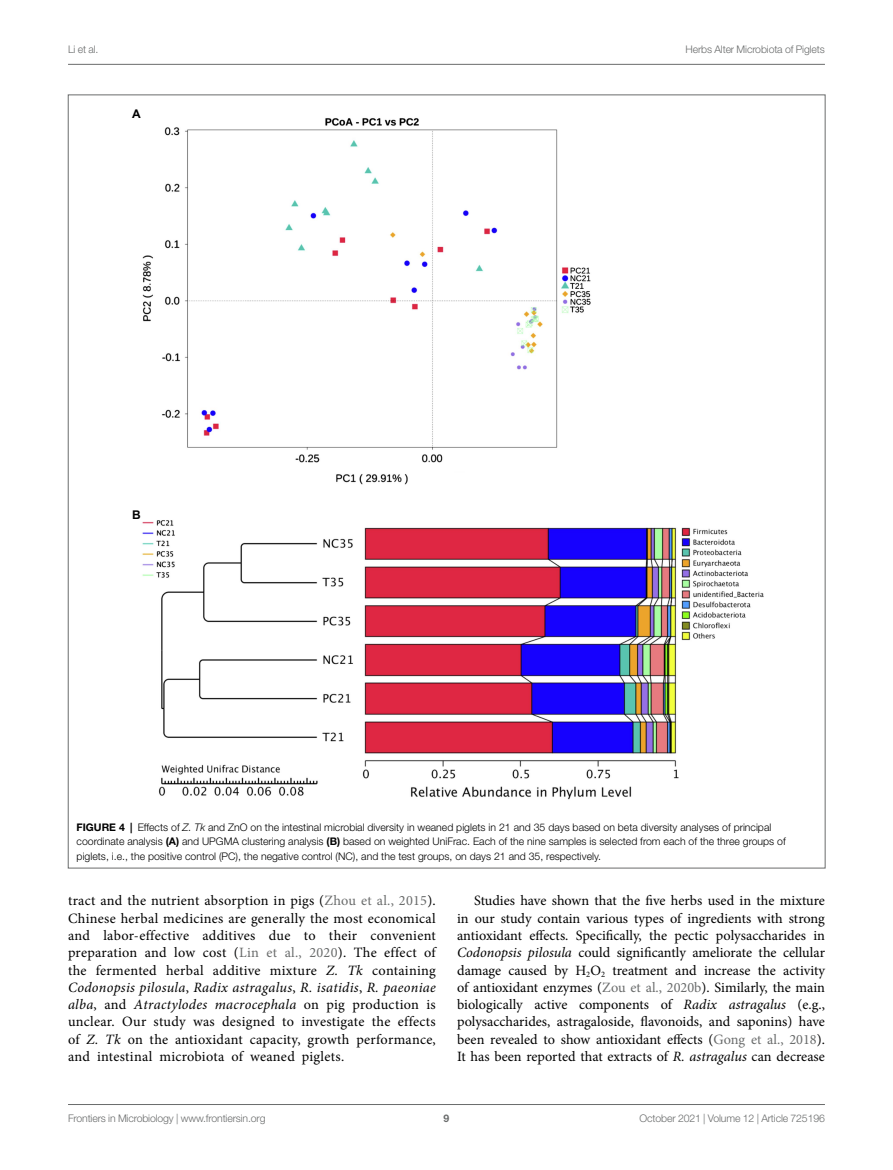
<style>
.page{position:relative;width:893px;height:1170px;background:#fff}
.page>*{position:absolute;margin:0;border:0;box-sizing:border-box;transform-origin:0 0}
.TEXT{font:14.25px/17.2px "Minion Pro";color:#000;text-align:justify}
.TEXT_FLUSH{font:14.25px/17.2px "Minion Pro";letter-spacing:.02em;color:#000;text-align:justify}
.t1{font:700 12px "Arial";color:#000}
.FIG_LEG{font:300 10.5px/14.2px "Helvetica Neue LT Std";color:#000}
.t2{font:300 10.5px "Helvetica Neue LT Std";letter-spacing:-.015em;color:#6a6c6c}
.t3{font:700 10.5px "Helvetica Neue LT Std";color:#6a6c6c}
.s1{font-weight:700}
.s2{font-style:italic}
.s3{color:#6a6c6c}
</style>
<div class="page">
<hr style="left:68px;top:64px;width:757px;height:1px;background:#6a6c6c">
<hr style="left:68px;top:1104px;width:757px;height:1px;background:#6a6c6c">
<img style="left:142px;top:118px;width:622px;height:682px">
<p class="t2" style="left:68px;top:42px;width:32px">Li et al.</p>
<p class="t2" style="left:685px;top:42px;width:141px">Herbs Alter Microbiota of Piglets</p>
<p class="t1" style="left:132px;top:105px;width:10px">A</p>
<p class="t1" style="left:132px;top:506px;width:10px">B</p>
<p class="FIG_LEG" style="left:77px;top:820px;width:711px"><span class="s1">FIGURE 4 |</span> Effects of <span class="s2">Z. Tk</span> and ZnO on the intestinal microbial diversity in weaned piglets in 21 and 35 days based on beta diversity analyses of principal coordinate analysis <span class="s1">(A)</span> and UPGMA clustering analysis <span class="s1">(B)</span> based on weighted UniFrac. Each of the nine samples is selected from each of the three groups of piglets, i.e., the positive control (PC), the negative control (NC), and the test groups, on days 21 and 35, respectively.</p>
<p class="TEXT_FLUSH" style="left:68px;top:892px;width:369px">tract and the nutrient absorption in pigs (<span class="s3">Zhou et al., 2015</span>).<br>Chinese herbal medicines are generally the most economical and labor-effective additives due to their convenient preparation and low cost (<span class="s3">Lin et al., 2020</span>). The effect of the fermented herbal additive mixture <span class="s2">Z. Tk</span> containing <span class="s2">Codonopsis pilosula</span>, <span class="s2">Radix astragalus</span>, <span class="s2">R. isatidis</span>, <span class="s2">R. paeoniae alba</span>, and <span class="s2">Atractylodes macrocephala</span> on pig production is unclear. Our study was designed to investigate the effects of <span class="s2">Z. Tk</span> on the antioxidant capacity, growth performance, and intestinal microbiota of weaned piglets.</p>
<p class="TEXT" style="left:457px;top:892px;width:369px;text-indent:17px">Studies have shown that the five herbs used in the mixture in our study contain various types of ingredients with strong antioxidant effects. Specifically, the pectic polysaccharides in <span class="s2">Codonopsis pilosula</span> could significantly ameliorate the cellular damage caused by H<sub>2</sub>O<sub>2</sub> treatment and increase the activity of antioxidant enzymes (<span class="s3">Zou et al., 2020b</span>). Similarly, the main biologically active components of <span class="s2">Radix astragalus</span> (e.g., polysaccharides, astragaloside, flavonoids, and saponins) have been revealed to show antioxidant effects (<span class="s3">Gong et al., 2018</span>).<br>It has been reported that extracts of <span class="s2">R. astragalus</span> can decrease</p>
<p class="t2" style="left:68px;top:1111px;width:199px">Frontiers in Microbiology | www.frontiersin.org</p>
<p class="t3" style="left:444px;top:1111px;width:7px">9</p>
<p class="t2" style="left:640px;top:1111px;width:187px">October 2021 | Volume 12 | Article 725196</p>
</div>
